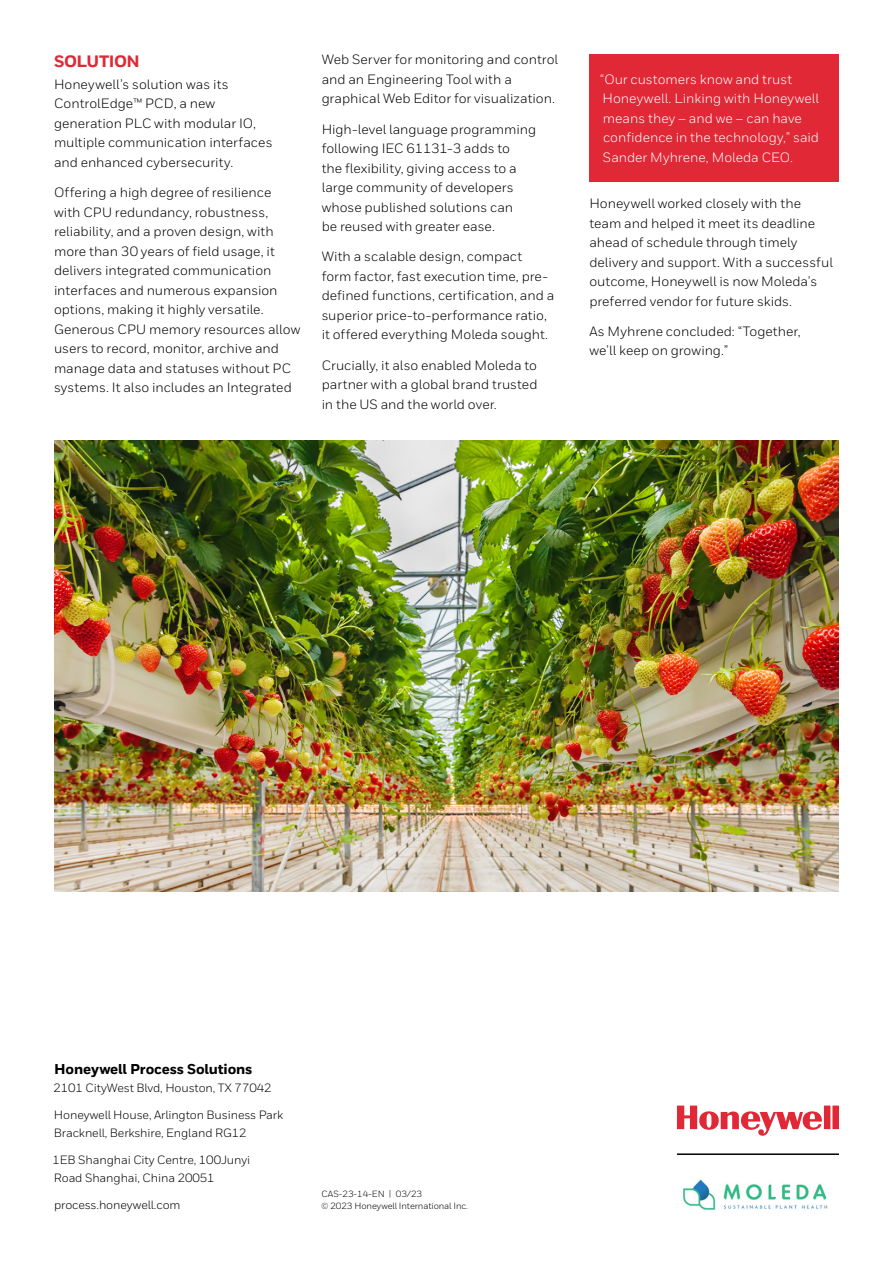
<style>
.page{position:relative;width:893px;height:1263px;background:#fff}
.page>*{position:absolute;margin:0;border:0;box-sizing:border-box;transform-origin:0 0}
.t1{font:800 16.5px "Honeywell Sans";letter-spacing:-.035em;color:#e02836}
.t2{font:800 14.25px "Honeywell Sans";letter-spacing:-.01em;color:#000}
.t3{font:13.5px/19.5px "Honeywell Sans";color:#000}
.t4{font:13.5px/19.5px "Honeywell Sans";color:#fff}
.t5{font:12px/18px "Honeywell Sans";letter-spacing:-.01em;color:#000}
.t6{font:9px/12px "Honeywell Sans";letter-spacing:-.01em;color:#000}
</style>
<div class="page">
<svg style="left:677px;top:1105px;width:162px;height:31px"></svg>
<hr style="left:677px;top:1153px;width:162px;height:2px;background:#000">
<img style="left:683px;top:1179px;width:145px;height:31px">
<div style="left:589px;top:54px;width:250px;height:128px;background:#e02836"></div>
<img style="left:54px;top:440px;width:785px;height:452px">
<p class="t1" style="left:54px;top:51px;width:87px">SOLUTION</p>
<p class="t3" style="left:54px;top:75px;width:220px">Honeywell’s solution was its<br>ControlEdge™ PCD, a new generation PLC with modular IO, multiple communication interfaces and enhanced cybersecurity.</p>
<p class="t3" style="left:54px;top:183px;width:248px">Offering a high degree of resilience with CPU redundancy, robustness, reliability, and a proven design, with more than 30 years of field usage, it delivers integrated communication interfaces and numerous expansion options, making it highly versatile.<br>Generous CPU memory resources allow users to record, monitor, archive and manage data and statuses without PC systems. It also includes an Integrated</p>
<p class="t3" style="left:322px;top:50px;width:238px">Web Server for monitoring and control and an Engineering Tool with a graphical Web Editor for visualization.</p>
<p class="t3" style="left:322px;top:119px;width:216px">High-level language programming following IEC 61131-3 adds to<br>the flexibility, giving access to a large community of developers whose published solutions can<br>be reused with greater ease.</p>
<p class="t3" style="left:322px;top:247px;width:234px">With a scalable design, compact form factor, fast execution time, pre&shy;defined functions, certification, and a superior price-to-performance ratio, it offered everything Moleda sought.</p>
<p class="t3" style="left:322px;top:355px;width:217px;text-align:justify">Crucially, it also enabled Moleda to partner with a global brand trusted in the US and the world over.</p>
<p class="t4" style="left:600px;top:69px;width:221px">“Our customers know and trust<br>Honeywell. Linking with Honeywell means they – and we – can have confidence in the technology,” said<br>Sander Myhrene, Moleda CEO.</p>
<p class="t3" style="left:589px;top:194px;width:245px">Honeywell worked closely with the team and helped it meet its deadline ahead of schedule through timely delivery and support. With a successful outcome, Honeywell is now Moleda’s preferred vendor for future skids.</p>
<p class="t3" style="left:589px;top:322px;width:213px">As Myhrene concluded: “Together, we’ll keep on growing.”</p>
<p class="t2" style="left:54px;top:1060px;width:200px">Honeywell Process Solutions</p>
<p class="t5" style="left:53px;top:1079px;width:220px">2101 CityWest Blvd, Houston, TX 77042</p>
<p class="t5" style="left:54px;top:1106px;width:231px">Honeywell House, Arlington Business Park<br>Bracknell, Berkshire, England RG12</p>
<p class="t5" style="left:53px;top:1151px;width:199px">1EB Shanghai City Centre, 100Junyi<br>Road Shanghai, China 20051</p>
<p class="t5" style="left:54px;top:1196px;width:128px">process.honeywell.com</p>
<p class="t6" style="left:321px;top:1188px;width:149px">CAS-23-14-EN | 03/23<br>© 2023 Honeywell International Inc.</p>
</div>
